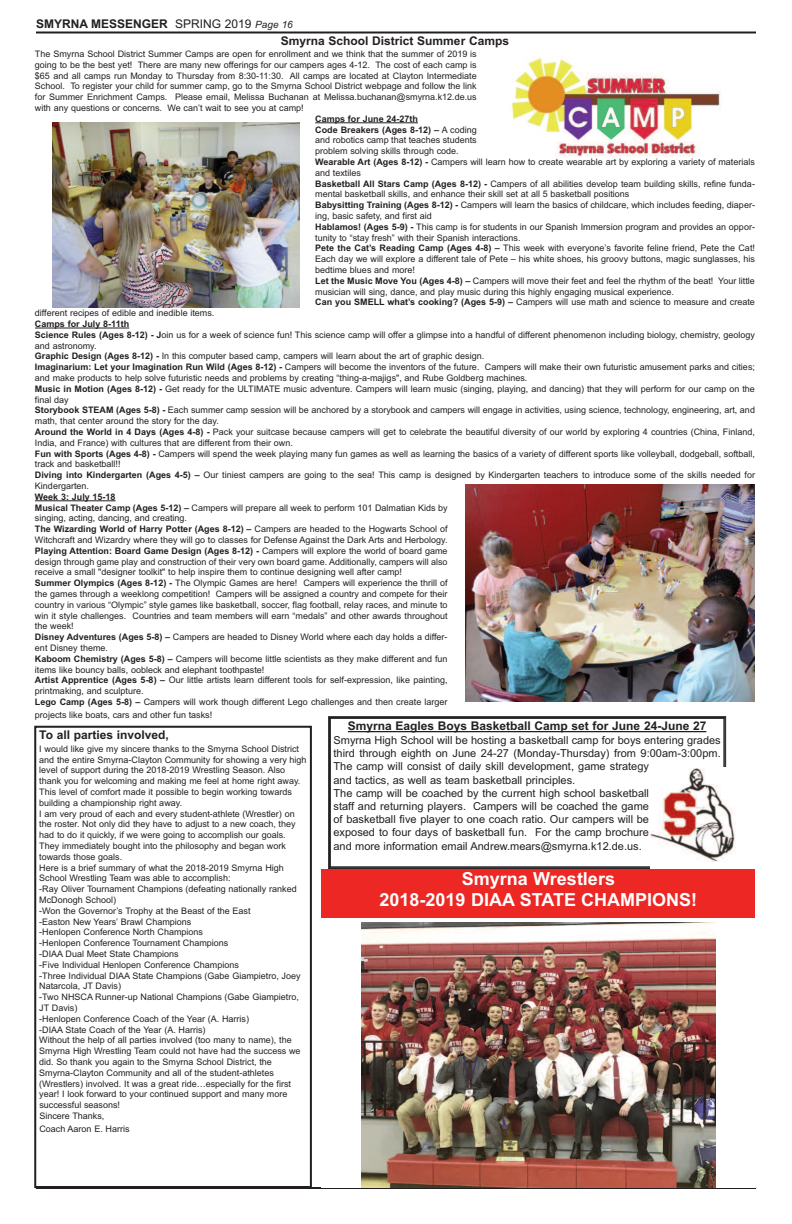
<style>
.page{position:relative;width:792px;height:1224px;background:#fff}
.page>*{position:absolute;margin:0;border:0;box-sizing:border-box;transform-origin:0 0}
.t1{font:700 18px/21.6px "Arial";color:#fff;text-align:center}
.t2{font:700 12px "Arial";color:#231f20}
.t3{font:11px/13.2px "Arial";color:#231f20}
.t4{font:9px/10.8px "Arial";color:#231f20}
.s1{font-weight:400}
.s2{font-weight:400;font-style:italic;font-size:10px}
.s3{font-weight:700}
</style>
<div class="page">
<hr style="left:36px;top:32px;width:720px;height:2px;background:#231f20">
<hr style="left:36px;top:1187px;width:720px;height:2px;background:#231f20">
<div style="left:330px;top:718px;width:394px;height:149px;border:1px solid #231f20"></div>
<hr style="left:348px;top:731px;width:358px;height:1px;background:#231f20">
<div style="left:650px;top:768px;width:92px;height:107px;background:#fff"></div>
<img style="left:651px;top:768px;width:84px;height:94px">
<hr style="left:315px;top:122px;width:103px;height:1px;background:#231f20">
<hr style="left:35px;top:328px;width:94px;height:1px;background:#231f20">
<hr style="left:35px;top:500px;width:81px;height:1px;background:#231f20">
<img style="left:511px;top:57px;width:210px;height:99px">
<img style="left:53px;top:122px;width:247px;height:185px">
<img style="left:466px;top:485px;width:289px;height:217px">
<div style="left:34px;top:726px;width:278px;height:462px;border:2px solid #231f20"></div>
<div style="left:322px;top:922px;width:434px;height:266px;background:#fff"></div>
<img style="left:362px;top:922px;width:354px;height:266px">
<div style="left:322px;top:869px;width:433px;height:49px;background:#ed2724"></div>
<h2 class="t2" style="left:36px;top:17px;width:258px">SMYRNA MESSENGER <span class="s1">SPRING 2019</span> <span class="s2">Page 16</span></h2>
<h2 class="t2" style="left:281px;top:34px;width:230px">Smyrna School District Summer Camps</h2>
<p class="t4" style="left:35px;top:48px;width:443px;text-align:justify">The Smyrna School District Summer Camps are open for enrollment and we think that the summer of 2019 is going to be the best yet! There are many new offerings for our campers ages 4-12. The cost of each camp is $65 and all camps run Monday to Thursday from 8:30-11:30. All camps are located at Clayton Intermediate School. To register your child for summer camp, go to the Smyrna School District webpage and follow the link for Summer Enrichment Camps. Please email, Melissa Buchanan at Melissa.buchanan@smyrna.k12.de.us with any questions or concerns. We can’t wait to see you at camp!</p>
<p class="t4" style="left:315px;top:113px;width:441px"><span class="s3">Camps for June 24-27th<br>Code Breakers (Ages 8-12) –</span> A coding<br>and robotics camp that teaches students<br>problem solving skills through code.<br><span class="s3">Wearable Art (Ages 8-12) -</span> Campers will learn how to create wearable art by exploring a variety of materials and textiles<br><span class="s3">Basketball All Stars Camp (Ages 8-12) -</span> Campers of all abilities develop team building skills, refine funda&shy;mental basketball skills, and enhance their skill set at all 5 basketball positions<br><span class="s3">Babysitting Training (Ages 8-12) -</span> Campers will learn the basics of childcare, which includes feeding, diaper&shy;ing, basic safety, and first aid<br><span class="s3">Hablamos! (Ages 5-9) -</span> This camp is for students in our Spanish Immersion program and provides an oppor&shy;tunity to “stay fresh” with their Spanish interactions.<br><span class="s3">Pete the Cat’s Reading Camp (Ages 4-8) –</span> This week with everyone’s favorite feline friend, Pete the Cat!<br>Each day we will explore a different tale of Pete – his white shoes, his groovy buttons, magic sunglasses, his bedtime blues and more!<br><span class="s3">Let the Music Move You (Ages 4-8) –</span> Campers will move their feet and feel the rhythm of the beat! Your little musician will sing, dance, and play music during this highly engaging musical experience.<br><span class="s3">Can you SMELL what’s cooking? (Ages 5-9) –</span> Campers will use math and science to measure and create</p>
<p class="t4" style="left:35px;top:308px;width:181px">different recipes of edible and inedible items.</p>
<p class="t4" style="left:35px;top:318px;width:722px"><span class="s3">Camps for July 8-11th<br>Science Rules (Ages 8-12) - J</span>oin us for a week of science fun! This science camp will offer a glimpse into a handful of different phenomenon including biology, chemistry, geology and astronomy.<br><span class="s3">Graphic Design (Ages 8-12) -</span> In this computer based camp, campers will learn about the art of graphic design.<br><span class="s3">Imaginarium: Let your Imagination Run Wild (Ages 8-12) -</span> Campers will become the inventors of the future. Campers will make their own futuristic amusement parks and cities; and make products to help solve futuristic needs and problems by creating “thing-a-majigs", and Rube Goldberg machines.<br><span class="s3">Music in Motion (Ages 8-12) -</span> Get ready for the ULTIMATE music adventure. Campers will learn music (singing, playing, and dancing) that they will perform for our camp on the final day<br><span class="s3">Storybook STEAM (Ages 5-8) -</span> Each summer camp session will be anchored by a storybook and campers will engage in activities, using science, technology, engineering, art, and math, that center around the story for the day.<br><span class="s3">Around the World in 4 Days (Ages 4-8) -</span> Pack your suitcase because campers will get to celebrate the beautiful diversity of our world by exploring 4 countries (China, Finland, India, and France) with cultures that are different from their own.<br><span class="s3">Fun with Sports (Ages 4-8) -</span> Campers will spend the week playing many fun games as well as learning the basics of a variety of different sports like volleyball, dodgeball, softball, track and basketball!!<br><span class="s3">Diving into Kindergarten (Ages 4-5) –</span> Our tiniest campers are going to the sea! This camp is designed by Kindergarten teachers to introduce some of the skills needed for Kindergarten.</p>
<p class="t4" style="left:35px;top:491px;width:414px"><span class="s3">Week 3: July 15-18<br>Musical Theater Camp (Ages 5-12) –</span> Campers will prepare all week to perform 101 Dalmatian Kids by singing, acting, dancing, and creating.<br><span class="s3">The Wizarding World of Harry Potter (Ages 8-12) –</span> Campers are headed to the Hogwarts School of Witchcraft and Wizardry where they will go to classes for Defense Against the Dark Arts and Herbology.<br><span class="s3">Playing Attention: Board Game Design (Ages 8-12) -</span> Campers will explore the world of board game design through game play and construction of their very own board game. Additionally, campers will also receive a small "designer toolkit" to help inspire them to continue designing well after camp!<br><span class="s3">Summer Olympics (Ages 8-12) -</span> The Olympic Games are here! Campers will experience the thrill of the games through a weeklong competition! Campers will be assigned a country and compete for their country in various “Olympic” style games like basketball, soccer, flag football, relay races, and minute to win it style challenges. Countries and team members will earn “medals” and other awards throughout the week!<br><span class="s3">Disney Adventures (Ages 5-8) –</span> Campers are headed to Disney World where each day holds a differ&shy;ent Disney theme.<br><span class="s3">Kaboom Chemistry (Ages 5-8) –</span> Campers will become little scientists as they make different and fun items like bouncy balls, oobleck and elephant toothpaste!<br><span class="s3">Artist Apprentice (Ages 5-8) –</span> Our little artists learn different tools for self-expression, like painting, printmaking, and sculpture.<br><span class="s3">Lego Camp (Ages 5-8) –</span> Campers will work though different Lego challenges and then create larger</p>
<p class="t4" style="left:35px;top:709px;width:179px">projects like boats, cars and other fun tasks!</p>
<h2 class="t2" style="left:39px;top:728px;width:131px">To all parties involved,</h2>
<p class="t4" style="left:39px;top:743px;width:269px">I would like give my sincere thanks to the Smyrna School District and the entire Smyrna-Clayton Community for showing a very high level of support during the 2018-2019 Wrestling Season. Also thank you for welcoming and making me feel at home right away.<br>This level of comfort made it possible to begin working towards building a championship right away.<br>I am very proud of each and every student-athlete (Wrestler) on the roster. Not only did they have to adjust to a new coach, they had to do it quickly, if we were going to accomplish our goals.<br>They immediately bought into the philosophy and began work towards those goals.<br>Here is a brief summary of what the 2018-2019 Smyrna High School Wrestling Team was able to accomplish:<br>-Ray Oliver Tournament Champions (defeating nationally ranked McDonogh School)<br>-Won the Governor’s Trophy at the Beast of the East<br>-Easton New Years’ Brawl Champions<br>-Henlopen Conference North Champions<br>-Henlopen Conference Tournament Champions<br>-DIAA Dual Meet State Champions<br>-Five Individual Henlopen Conference Champions<br>-Three Individual DIAA State Champions (Gabe Giampietro, Joey Natarcola, JT Davis)<br>-Two NHSCA Runner-up National Champions (Gabe Giampietro, JT Davis)<br>-Henlopen Conference Coach of the Year (A. Harris)<br>-DIAA State Coach of the Year (A. Harris)<br>Without the help of all parties involved (too many to name), the Smyrna High Wrestling Team could not have had the success we did. So thank you again to the Smyrna School District, the Smyrna-Clayton Community and all of the student-athletes (Wrestlers) involved. It was a great ride…especially for the first year! I look forward to your continued support and many more successful seasons!<br>Sincere Thanks,</p>
<p class="t4" style="left:39px;top:1123px;width:92px">Coach Aaron E. Harris</p>
<h2 class="t2" style="left:348px;top:719px;width:360px">Smyrna Eagles Boys Basketball Camp set for June 24-June 27</h2>
<p class="t3" style="left:334px;top:734px;width:389px">Smyrna High School will be hosting a basketball camp for boys entering grades third through eighth on June 24-27 (Monday-Thursday) from 9:00am-3:00pm.<br>The camp will consist of daily skill development, game strategy<br>and tactics, as well as team basketball principles.<br>The camp will be coached by the current high school basketball<br>staff and returning players. Campers will be coached the game<br>of basketball five player to one coach ratio. Our campers will be<br>exposed to four days of basketball fun. For the camp brochure<br>and more information email Andrew.mears@smyrna.k12.de.us.</p>
<h1 class="t1" style="left:380px;top:868px;width:319px">Smyrna Wrestlers<br>2018-2019 DIAA STATE CHAMPIONS!</h1>
</div>
